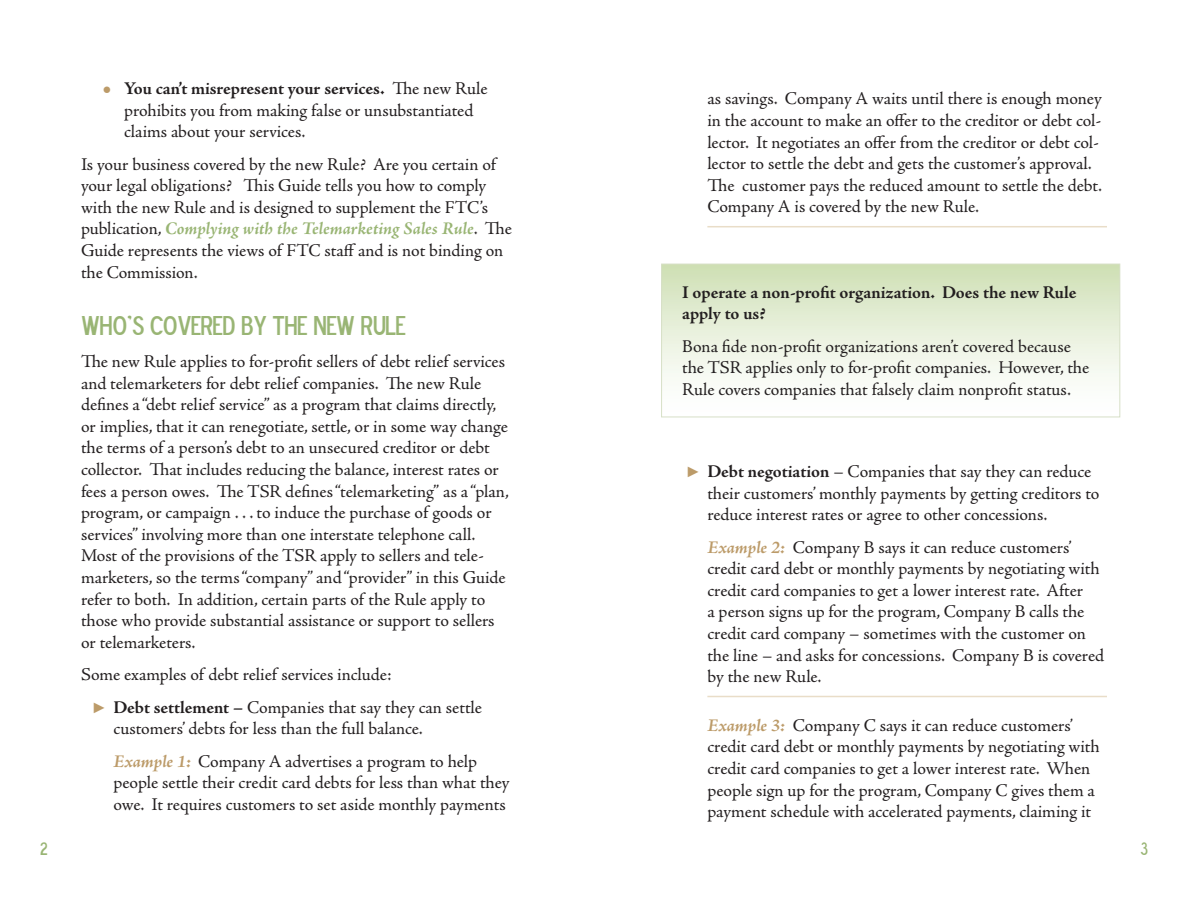
<style>
.page{position:relative;width:1188px;height:918px;background:#fff}
.page>*{position:absolute;margin:0;border:0;box-sizing:border-box;transform-origin:0 0}
.headings{font:27px "Blue Highway D Type";color:#99b574}
.body{font:18px/21.6px "Adobe Jenson Pro";letter-spacing:-.005em;color:#231f20}
.Examples{font:18px/21.6px "Adobe Jenson Pro";letter-spacing:-.005em;color:#231f20}
.gold_carrots{font:18px/21.6px "Adobe Jenson Pro";letter-spacing:-.005em;color:#231f20}
.gold_bullets{font:18px/21.6px "Adobe Jenson Pro";color:#231f20}
.body-2{font:700 18px/21.6px "Adobe Jenson Pro";letter-spacing:-.005em;color:#231f20}
.t1{font:18px "Blue Highway D Type";color:#99b574}
.s1{font-family:"Arial";font-size:15px;color:#bc9b69}
.s2{font-weight:700}
.s3{font-weight:700;font-style:italic;color:#99b574}
.s4{font-weight:700;font-style:italic}
.s5{font-weight:700;font-style:italic;color:#bc9b69}
</style>
<div class="page">
<hr style="left:707px;top:226px;width:400px;height:1px;background:#e9ddc8">
<hr style="left:707px;top:696px;width:400px;height:1px;background:#e9ddc8">
<div style="left:662px;top:264px;width:458px;height:153px;background:linear-gradient(to bottom,#d0e0b7,#fff)"></div>
<div style="left:661px;top:264px;width:459px;height:153px;border:1px solid #d7e0c7"></div>
<p class="gold_bullets" style="left:124px;top:78px;width:365px;text-indent:-22px"><span class="s1">●</span> <span class="s2">You can’t misrepresent your services.</span> The new Rule prohibits you from making false or unsubstantiated claims about your services.</p>
<p class="body" style="left:81px;top:153px;width:433px">Is your business covered by the new Rule? Are you certain of your legal obligations? This Guide tells you how to comply with the new Rule and is designed to supplement the FTC’s publication, <span class="s3">Complying with the Telemarketing Sales Rule</span>. The Guide represents the views of FTC staff and is not binding on the Commission.</p>
<p class="headings" style="left:81px;top:308px;width:326px">WHO'S COVERED BY THE NEW RULE</p>
<p class="body" style="left:81px;top:351px;width:429px">The new Rule applies to for-profit sellers of debt relief services and telemarketers for debt relief companies. The new Rule defines a “debt relief service” as a program that claims directly, or implies, that it can renegotiate, settle, or in some way change the terms of a person’s debt to an unsecured creditor or debt collector. That includes reducing the balance, interest rates or fees a person owes. The TSR defines “telemarketing” as a “plan, program, or campaign . . . to induce the purchase of goods or services” involving more than one interstate telephone call.<br>Most of the provisions of the TSR apply to sellers and tele&shy;marketers, so the terms “company” and “provider” in this Guide refer to both. In addition, certain parts of the Rule apply to those who provide substantial assistance or support to sellers or telemarketers.</p>
<p class="body" style="left:81px;top:664px;width:312px">Some examples of debt relief services include:</p>
<p class="gold_carrots" style="left:113px;top:696px;width:370px;text-indent:-22px"><span class="s1">►</span> <span class="s2">Debt settlement</span> <span class="s4">–</span> Companies that say they can settle customers’ debts for less than the full balance.</p>
<p class="Examples" style="left:113px;top:750px;width:398px"><span class="s5">Example 1:</span> Company A advertises a program to help people settle their credit card debts for less than what they owe. It requires customers to set aside monthly payments</p>
<p class="Examples" style="left:707px;top:88px;width:396px">as savings. Company A waits until there is enough money in the account to make an offer to the creditor or debt col&shy;lector. It negotiates an offer from the creditor or debt col&shy;lector to settle the debt and gets the customer’s approval.<br>The customer pays the reduced amount to settle the debt.<br>Company A is covered by the new Rule.</p>
<p class="body-2" style="left:682px;top:282px;width:396px">I operate a non-profit organization. Does the new Rule apply to us?</p>
<p class="body" style="left:682px;top:336px;width:409px">Bona fide non-profit organizations aren’t covered because the TSR applies only to for-profit companies. However, the<br>Rule covers companies that falsely claim nonprofit status.</p>
<p class="gold_carrots" style="left:707px;top:461px;width:394px;text-indent:-22px"><span class="s1">►</span> <span class="s2">Debt negotiation</span> – Companies that say they can reduce their customers’ monthly payments by getting creditors to reduce interest rates or agree to other concessions.</p>
<p class="Examples" style="left:707px;top:537px;width:398px"><span class="s5">Example 2:</span> Company B says it can reduce customers’ credit card debt or monthly payments by negotiating with credit card companies to get a lower interest rate. After<br>a person signs up for the program, Company B calls the credit card company – sometimes with the customer on the line – and asks for concessions. Company B is covered by the new Rule.</p>
<p class="Examples" style="left:707px;top:715px;width:394px"><span class="s5">Example 3:</span> Company C says it can reduce customers’ credit card debt or monthly payments by negotiating with credit card companies to get a lower interest rate. When people sign up for the program, Company C gives them a payment schedule with accelerated payments, claiming it</p>
<p class="t1" style="left:40px;top:838px;width:9px">2</p>
<p class="t1" style="left:1140px;top:837px;width:9px">3</p>
</div>
